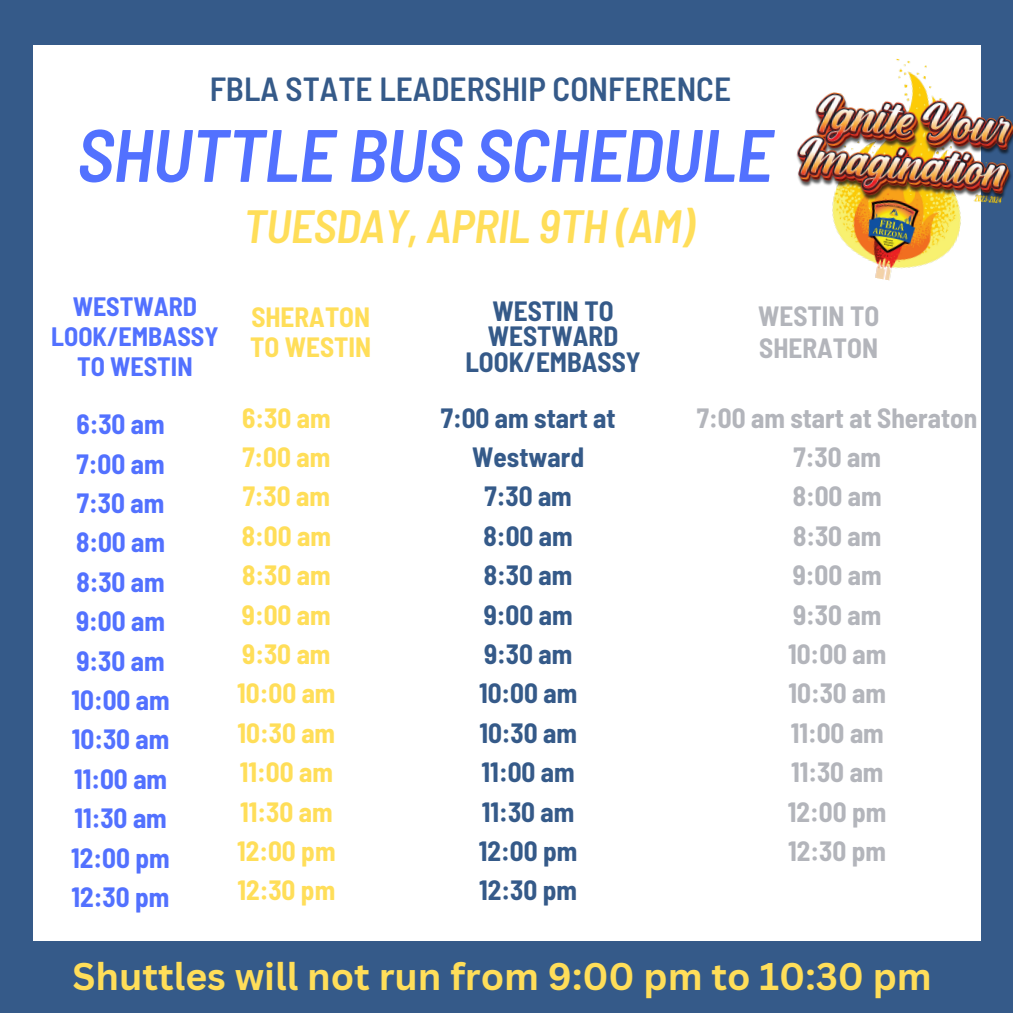
<style>
.page{position:relative;width:1013px;height:1013px;background:#fff}
.page>*{position:absolute;margin:0;border:0;box-sizing:border-box;transform-origin:0 0}
.t1{font:italic 600 semi-condensed 74px "Barlow";letter-spacing:-.01em;color:#5271ff}
.t2{font:italic 600 semi-condensed 46.5px "Barlow";letter-spacing:-.01em;color:#ffde59}
.t3{font:700 37.5px "Canva Sans";color:#ffde59}
.t4{font:600 semi-condensed 33.38px "Barlow";color:#355a89}
.t5{font:700 semi-condensed 27.25px/25.2px "Barlow";color:#355a89;text-align:center}
.t6{font:700 semi-condensed 27.25px/31.9px "Barlow";color:#b3b5bb}
.t7{font:700 semi-condensed 27.25px/30px "Barlow";color:#ffde59}
.t8{font:700 semi-condensed 27.25px "Barlow";color:#5271ff}
.t9{font:700 semi-condensed 26px/30px "Barlow";color:#5271ff;text-align:center}
</style>
<div class="page">
<div style="left:0;top:0;width:1012px;height:1012px;background:#355a89"></div>
<div style="left:33px;top:45px;width:947px;height:895px;background:#fff"></div>
<img style="left:796px;top:45px;width:216px;height:268px">
<p class="t4" style="left:210px;top:68px;width:523px">FBLA STATE LEADERSHIP CONFERENCE</p>
<p class="t1" style="left:77px;top:108px;width:697px">SHUTTLE BUS SCHEDULE</p>
<h1 class="t2" style="left:243px;top:196px;width:452px">TUESDAY, APRIL 9TH (AM)</h1>
<p class="t9" style="left:51px;top:290px;width:169px">WESTWARD<br>LOOK/EMBASSY<br>TO WESTIN</p>
<h4 class="t8" style="left:76px;top:407px;width:90px">6:30 am</h4>
<h2 class="t8" style="left:77px;top:446px;width:89px">7:00 am</h2>
<h5 class="t8" style="left:77px;top:485px;width:89px">7:30 am</h5>
<h5 class="t8" style="left:76px;top:525px;width:91px">8:00 am</h5>
<h5 class="t8" style="left:76px;top:564px;width:90px">8:30 am</h5>
<h5 class="t8" style="left:76px;top:604px;width:90px">9:00 am</h5>
<p class="t8" style="left:76px;top:643px;width:90px">9:30 am</p>
<p class="t8" style="left:71px;top:682px;width:100px">10:00 am</p>
<p class="t8" style="left:72px;top:722px;width:99px">10:30 am</p>
<p class="t8" style="left:74px;top:761px;width:95px">11:00 am</p>
<p class="t8" style="left:74px;top:800px;width:94px">11:30 am</p>
<p class="t8" style="left:71px;top:840px;width:100px">12:00 pm</p>
<p class="t8" style="left:72px;top:879px;width:99px">12:30 pm</p>
<p class="t7" style="left:250px;top:301px;width:123px">SHERATON<br>TO WESTIN</p>
<p class="t7" style="left:242px;top:402px;width:90px">6:30 am</p>
<p class="t7" style="left:242px;top:441px;width:89px">7:00 am</p>
<p class="t7" style="left:243px;top:480px;width:89px">7:30 am</p>
<p class="t7" style="left:242px;top:520px;width:91px">8:00 am</p>
<p class="t7" style="left:242px;top:559px;width:90px">8:30 am</p>
<p class="t7" style="left:242px;top:598px;width:90px">9:00 am</p>
<p class="t7" style="left:242px;top:638px;width:90px">9:30 am</p>
<p class="t7" style="left:237px;top:677px;width:100px">10:00 am</p>
<p class="t7" style="left:237px;top:717px;width:99px">10:30 am</p>
<p class="t7" style="left:240px;top:756px;width:95px">11:00 am</p>
<p class="t7" style="left:240px;top:795px;width:94px">11:30 am</p>
<p class="t7" style="left:237px;top:835px;width:100px">12:00 pm</p>
<p class="t7" style="left:237px;top:874px;width:99px">12:30 pm</p>
<p class="t5" style="left:465px;top:297px;width:177px">WESTIN TO<br>WESTWARD<br>LOOK/EMBASSY</p>
<p class="t5" style="left:441px;top:397px;width:176px;line-height:39.4px">7:00 am start at<br>Westward</p>
<p class="t5" style="left:484px;top:483px;width:89px">7:30 am</p>
<p class="t5" style="left:483px;top:522px;width:91px">8:00 am</p>
<p class="t5" style="left:484px;top:561px;width:90px">8:30 am</p>
<p class="t5" style="left:484px;top:601px;width:90px">9:00 am</p>
<p class="t5" style="left:484px;top:640px;width:90px">9:30 am</p>
<p class="t5" style="left:479px;top:680px;width:100px">10:00 am</p>
<p class="t5" style="left:479px;top:719px;width:99px">10:30 am</p>
<p class="t5" style="left:481px;top:758px;width:95px">11:00 am</p>
<p class="t5" style="left:482px;top:798px;width:94px">11:30 am</p>
<p class="t5" style="left:479px;top:837px;width:100px">12:00 pm</p>
<p class="t5" style="left:479px;top:876px;width:99px">12:30 pm</p>
<p class="t6" style="left:758px;top:299px;width:123px">WESTIN TO<br>SHERATON</p>
<p class="t6" style="left:697px;top:401px;width:282px">7:00 am start at Sheraton</p>
<p class="t6" style="left:793px;top:440px;width:89px">7:30 am</p>
<p class="t6" style="left:792px;top:479px;width:91px">8:00 am</p>
<p class="t6" style="left:793px;top:519px;width:90px">8:30 am</p>
<p class="t6" style="left:792px;top:558px;width:90px">9:00 am</p>
<p class="t6" style="left:793px;top:597px;width:90px">9:30 am</p>
<p class="t6" style="left:788px;top:637px;width:100px">10:00 am</p>
<p class="t6" style="left:788px;top:676px;width:99px">10:30 am</p>
<p class="t6" style="left:790px;top:716px;width:95px">11:00 am</p>
<p class="t6" style="left:791px;top:755px;width:94px">11:30 am</p>
<p class="t6" style="left:788px;top:794px;width:100px">12:00 pm</p>
<p class="t6" style="left:788px;top:834px;width:99px">12:30 pm</p>
<p class="t3" style="left:72px;top:950px;width:861px">Shuttles will not run from 9:00 pm to 10:30 pm</p>
</div>
